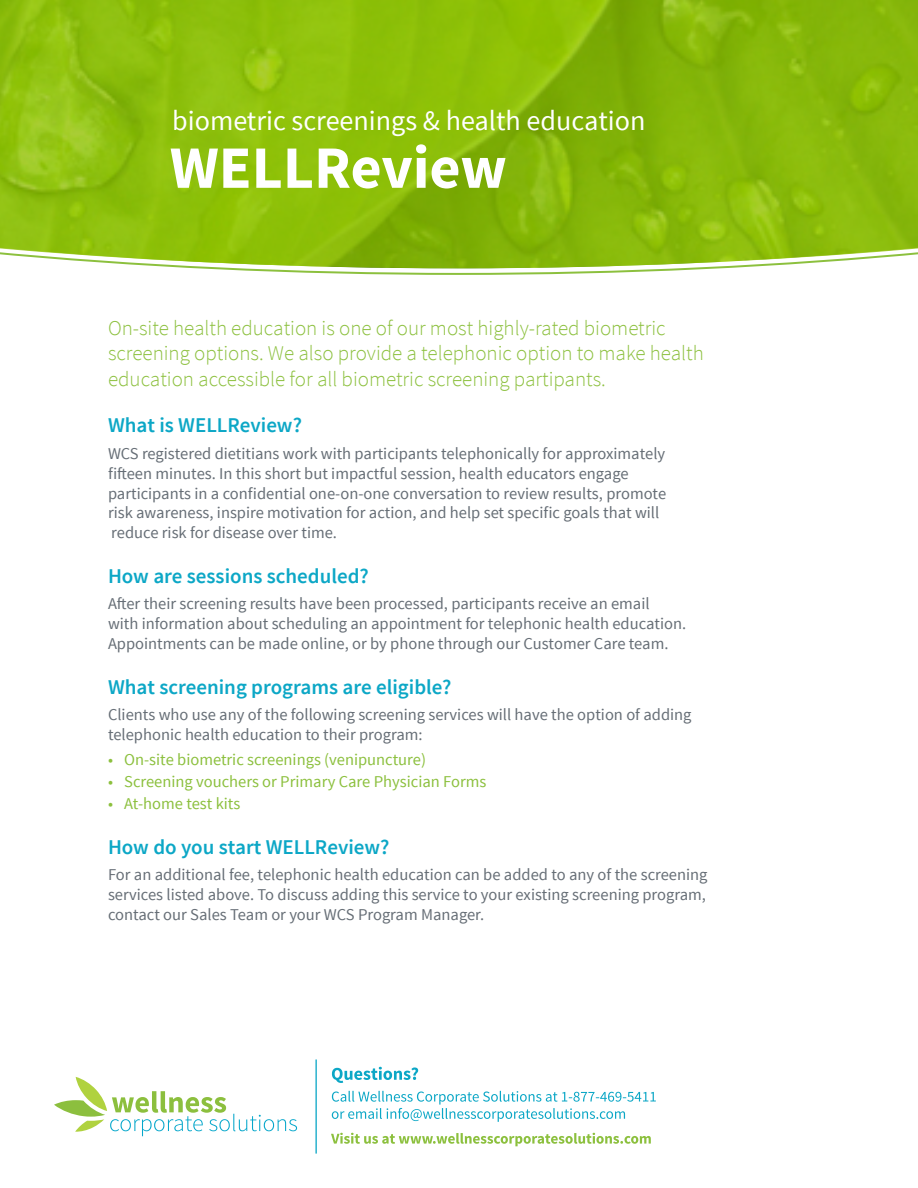
<style>
.page{position:relative;width:918px;height:1188px;background:#fff}
.page>*{position:absolute;margin:0;border:0;box-sizing:border-box;transform-origin:0 0}
.Differentiators{font:700 60.15px "Source Sans Pro";color:#fff}
.Differentiators-2{font:28.2px "Source Sans Pro";color:#fff}
.t1{font:300 21px/25.2px "Source Sans Pro";color:#8cc03e}
.SubHeader{font:600 21px "Source Sans Pro";color:#0ca7c6}
.Body{font:16.5px/19.8px "Source Sans Pro";color:#666e76}
.t2{font:16.5px "Source Sans Pro";color:#8cc03e}
</style>
<div class="page">
<svg style="left:54px;top:1077px;width:243px;height:59px"></svg>
<hr style="left:315px;top:1060px;width:2px;height:94px;background:#0ca7c6">
<svg style="left:191px;top:268px;width:535px;height:7px"></svg>
<svg style="left:0;top:0;width:918px;height:268px;background:#8cbc0f"></svg>
<svg style="left:331px;top:1133px;width:320px;height:13px"></svg>
<svg style="left:332px;top:1091px;width:324px;height:31px"></svg>
<svg style="left:332px;top:1067px;width:86px;height:16px"></svg>
<p class="Differentiators-2" style="left:172px;top:103px;width:475px">biometric screenings &amp; health education</p>
<p class="Differentiators" style="left:170px;top:129px;width:339px">WELLReview</p>
<p class="t1" style="left:108px;top:316px;width:597px">On-site health education is one of our most highly-rated biometric screening options. We also provide a telephonic option to make health education accessible for all biometric screening partipants.</p>
<p class="SubHeader" style="left:108px;top:412px;width:196px">What is WELLReview?</p>
<p class="Body" style="left:108px;top:444px;width:560px">WCS registered dietitians work with participants telephonically for approximately fifteen minutes. In this short but impactful session, health educators engage participants in a confidential one-on-one conversation to review results, promote risk awareness, inspire motivation for action, and help set specific goals that will reduce risk for disease over time.</p>
<p class="SubHeader" style="left:108px;top:563px;width:262px">How are sessions scheduled?</p>
<p class="Body" style="left:108px;top:594px;width:580px">After their screening results have been processed, participants receive an email<br>with information about scheduling an appointment for telephonic health education.<br>Appointments can be made online, or by phone through our Customer Care team.</p>
<p class="SubHeader" style="left:108px;top:674px;width:345px">What screening programs are eligible?</p>
<p class="Body" style="left:108px;top:705px;width:585px">Clients who use any of the following screening services will have the option of adding telephonic health education to their program:</p>
<p class="t2" style="left:108px;top:750px;width:320px">• On-site biometric screenings (venipuncture)</p>
<p class="t2" style="left:108px;top:772px;width:380px">• Screening vouchers or Primary Care Physician Forms</p>
<p class="t2" style="left:108px;top:793px;width:134px">• At-home test kits</p>
<p class="SubHeader" style="left:108px;top:834px;width:283px">How do you start WELLReview?</p>
<p class="Body" style="left:108px;top:865px;width:601px;text-align:justify">For an additional fee, telephonic health education can be added to any of the screening services listed above. To discuss adding this service to your existing screening program, contact our Sales Team or your WCS Program Manager.</p>
</div>
